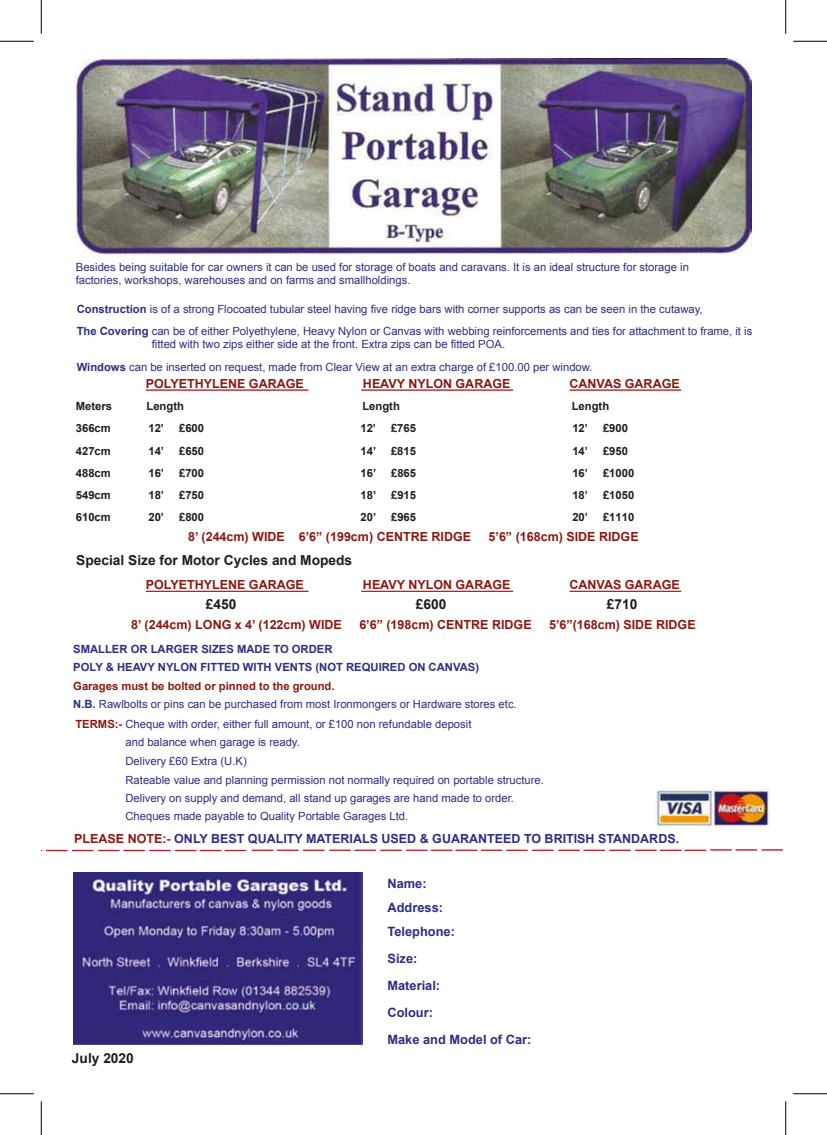
<style>
.page{position:relative;width:827px;height:1135px;background:#fff}
.page>*{position:absolute;margin:0;border:0;box-sizing:border-box;transform-origin:0 0}
.t1{font:700 13.75px "Arial";color:#1d1d1b}
.t2{font:700 12.88px/26.9px "Arial";color:#2d2e83}
.t3{font:700 12.5px "Arial";color:#8b1812}
.t4{font:700 12.5px "Arial";color:#2d2e83}
.t5{font:11.25px/18.5px "Arial";color:#2d2e83}
.t6{font:700 11.25px "Arial";color:#1d1d1b}
.t7{font:700 11.25px/18.5px "Arial";color:#2d2e83}
.s1{font-weight:700}
.s2{font-weight:700;color:#8b1913}
.s3{color:#8b1913}
</style>
<div class="page">
<hr style="left:146px;top:389px;width:162px;height:2px;background:#be1622">
<hr style="left:361px;top:389px;width:152px;height:2px;background:#be1622">
<hr style="left:569px;top:389px;width:112px;height:2px;background:#be1622">
<img style="left:656px;top:789px;width:113px;height:37px">
<img style="left:73px;top:872px;width:290px;height:172px">
<svg style="left:41px;top:850px;width:205px;height:1px"></svg>
<hr style="left:710px;top:849px;width:21px;height:2px;background:#be1622">
<hr style="left:761px;top:849px;width:22px;height:2px;background:#be1622">
<hr style="left:735px;top:849px;width:22px;height:2px;background:#be1622">
<svg style="left:252px;top:850px;width:454px;height:1px"></svg>
<img style="left:76px;top:58px;width:675px;height:196px">
<hr style="left:146px;top:591px;width:162px;height:1px;background:#be1622">
<hr style="left:361px;top:591px;width:152px;height:1px;background:#be1622">
<hr style="left:569px;top:591px;width:112px;height:1px;background:#be1622">
<hr style="left:0;top:41px;width:34px;height:1px;background:#000">
<hr style="left:793px;top:41px;width:34px;height:1px;background:#000">
<hr style="left:0;top:1093px;width:34px;height:1px;background:#000">
<hr style="left:793px;top:1093px;width:34px;height:1px;background:#000">
<hr style="left:41px;top:0;width:1px;height:34px;background:#000">
<hr style="left:41px;top:1101px;width:1px;height:34px;background:#000">
<hr style="left:785px;top:0;width:1px;height:34px;background:#000">
<hr style="left:785px;top:1101px;width:1px;height:34px;background:#000">
<p class="t5" style="left:76px;top:260px;width:614px;line-height:13.5px">Besides being suitable for car owners it can be used for storage of boats and caravans. It is an ideal structure for storage in factories, workshops, warehouses and on farms and smallholdings.</p>
<p class="t5" style="left:77px;top:298px;width:677px;line-height:22.2px"><span class="s1">Construction</span> is of a strong Flocoated tubular steel having five ridge bars with corner supports as can be seen in the cutaway,<br><span class="s1">The Covering</span> can be of either Polyethylene, Heavy Nylon or Canvas with webbing reinforcements and ties for attachment to frame, it is</p>
<p class="t5" style="left:77px;top:333px;width:517px;line-height:22.2px;text-indent:75px">fitted with two zips either side at the front. Extra zips can be fitted POA.<br><span class="s1">Windows</span> can be inserted on request, made from Clear View at an extra charge of £100.00 per window.</p>
<p class="t6" style="left:76px;top:399px;width:38px">Meters</p>
<p class="t6" style="left:146px;top:399px;width:39px">Length</p>
<p class="t6" style="left:362px;top:399px;width:39px">Length</p>
<p class="t6" style="left:571px;top:399px;width:39px">Length</p>
<p class="t6" style="left:76px;top:421px;width:37px">366cm</p>
<p class="t6" style="left:148px;top:421px;width:17px">12’</p>
<p class="t6" style="left:179px;top:421px;width:27px">£600</p>
<p class="t6" style="left:360px;top:421px;width:17px">12’</p>
<p class="t6" style="left:391px;top:421px;width:27px">£765</p>
<p class="t6" style="left:572px;top:421px;width:17px">12’</p>
<p class="t6" style="left:603px;top:421px;width:27px">£900</p>
<p class="t6" style="left:76px;top:443px;width:37px">427cm</p>
<p class="t6" style="left:148px;top:443px;width:17px">14’</p>
<p class="t6" style="left:179px;top:443px;width:27px">£650</p>
<p class="t6" style="left:360px;top:443px;width:17px">14’</p>
<p class="t6" style="left:391px;top:443px;width:27px">£815</p>
<p class="t6" style="left:572px;top:443px;width:17px">14’</p>
<p class="t6" style="left:603px;top:443px;width:27px">£950</p>
<p class="t6" style="left:76px;top:465px;width:37px">488cm</p>
<p class="t6" style="left:148px;top:465px;width:17px">16’</p>
<p class="t6" style="left:179px;top:465px;width:27px">£700</p>
<p class="t6" style="left:360px;top:465px;width:17px">16’</p>
<p class="t6" style="left:391px;top:465px;width:27px">£865</p>
<p class="t6" style="left:572px;top:465px;width:17px">16’</p>
<p class="t6" style="left:603px;top:465px;width:33px">£1000</p>
<p class="t6" style="left:76px;top:488px;width:37px">549cm</p>
<p class="t6" style="left:148px;top:488px;width:17px">18’</p>
<p class="t6" style="left:179px;top:488px;width:27px">£750</p>
<p class="t6" style="left:360px;top:488px;width:17px">18’</p>
<p class="t6" style="left:391px;top:488px;width:27px">£915</p>
<p class="t6" style="left:572px;top:488px;width:17px">18’</p>
<p class="t6" style="left:603px;top:488px;width:33px">£1050</p>
<p class="t6" style="left:76px;top:510px;width:37px">610cm</p>
<p class="t6" style="left:148px;top:510px;width:17px">20’</p>
<p class="t6" style="left:179px;top:510px;width:27px">£800</p>
<p class="t6" style="left:360px;top:510px;width:17px">20’</p>
<p class="t6" style="left:391px;top:510px;width:27px">£965</p>
<p class="t6" style="left:572px;top:510px;width:17px">20’</p>
<p class="t6" style="left:603px;top:510px;width:33px">£1110</p>
<p class="t1" style="left:76px;top:551px;width:277px">Special Size for Motor Cycles and Mopeds</p>
<p class="t3" style="left:146px;top:576px;width:159px">POLYETHYLENE GARAGE</p>
<p class="t3" style="left:363px;top:576px;width:149px">HEAVY NYLON GARAGE</p>
<p class="t3" style="left:569px;top:576px;width:112px">CANVAS GARAGE</p>
<p class="t1" style="left:206px;top:595px;width:32px">£450</p>
<p class="t1" style="left:416px;top:595px;width:32px">£600</p>
<p class="t1" style="left:607px;top:595px;width:32px">£710</p>
<p class="t3" style="left:146px;top:375px;width:159px">POLYETHYLENE GARAGE</p>
<p class="t3" style="left:363px;top:375px;width:149px">HEAVY NYLON GARAGE</p>
<p class="t3" style="left:569px;top:375px;width:112px">CANVAS GARAGE</p>
<p class="t3" style="left:188px;top:529px;width:284px">8’ (244cm) WIDE 6’6” (199cm) CENTRE RIDGE</p>
<p class="t3" style="left:488px;top:529px;width:152px">5’6” (168cm) SIDE RIDGE</p>
<p class="t3" style="left:131px;top:616px;width:212px">8’ (244cm) LONG x 4’ (122cm) WIDE</p>
<p class="t3" style="left:359px;top:616px;width:174px">6’6” (198cm) CENTRE RIDGE</p>
<p class="t3" style="left:549px;top:616px;width:148px">5’6”(168cm) SIDE RIDGE</p>
<p class="t7" style="left:73px;top:640px;width:407px">SMALLER OR LARGER SIZES MADE TO ORDER<br>POLY &amp; HEAVY NYLON FITTED WITH VENTS (NOT REQUIRED ON CANVAS)</p>
<p class="t5" style="left:73px;top:677px;width:445px"><span class="s2">Garages must be bolted or pinned to the ground.<br></span><span class="s1">N.B.</span> Rawlbolts or pins can be purchased from most Ironmongers or Hardware stores etc.</p>
<p class="t5" style="left:125px;top:715px;width:420px;text-indent:-50px"><span class="s2">TERMS:-</span> Cheque with order, either full amount, or £100 non refundable deposit<br>and balance when garage is ready.<br>Delivery £60 Extra (U.K)<br>Rateable value and planning permission not normally required on portable structure.<br>Delivery on supply and demand, all stand up garages are hand made to order.<br>Cheques made payable to Quality Portable Garages Ltd.</p>
<p class="t4" style="left:74px;top:831px;width:606px"><span class="s3">PLEASE NOTE:-</span> ONLY BEST QUALITY MATERIALS USED &amp; GUARANTEED TO BRITISH STANDARDS.</p>
<p class="t2" style="left:387px;top:871px;width:69px;line-height:24.1px">Name:<br>Address:<br>Telephone:</p>
<p class="t2" style="left:387px;top:945px;width:145px">Size:<br>Material:<br>Colour:<br>Make and Model of Car:</p>
<p class="t1" style="left:72px;top:1049px;width:63px">July 2020</p>
</div>
